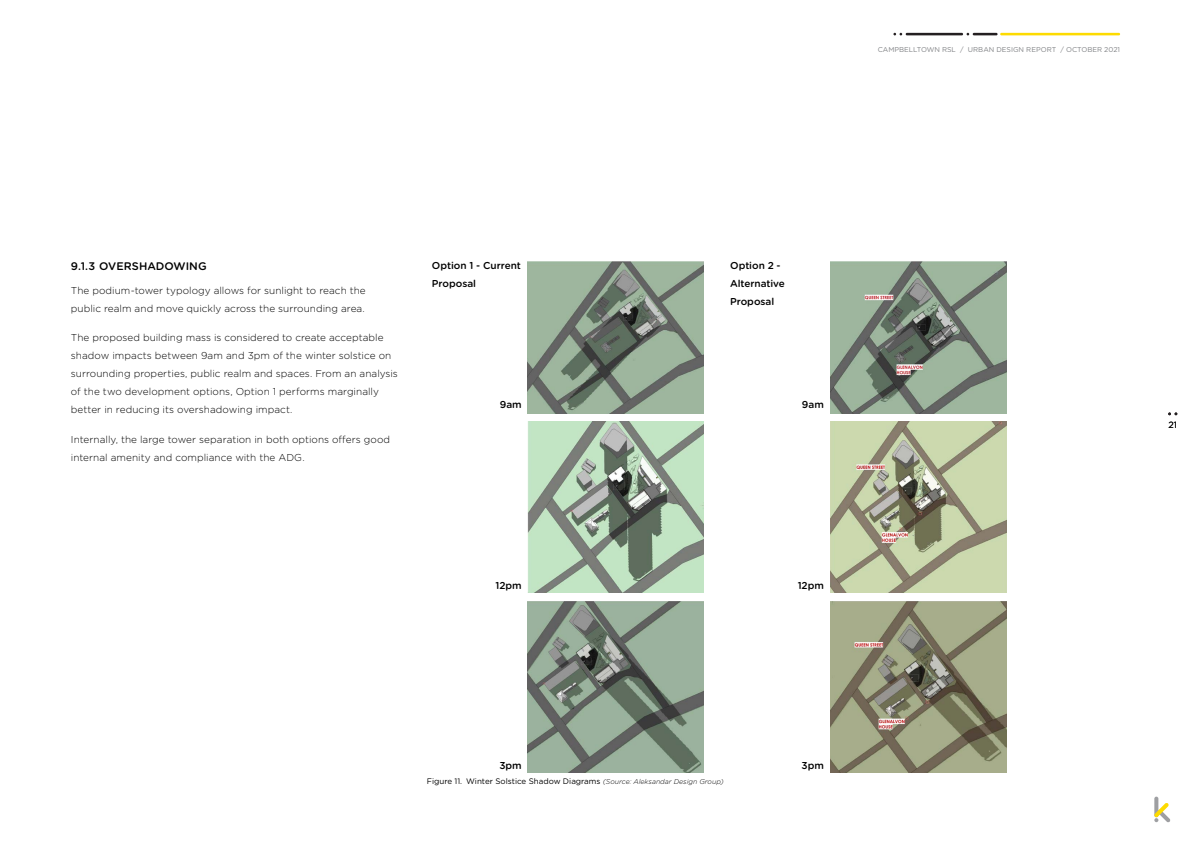
<style>
.page{position:relative;width:1191px;height:842px;background:#fff}
.page>*{position:absolute;margin:0;border:0;box-sizing:border-box;transform-origin:0 0}
.t1{font:500 11px "Gotham Rounded";color:#000}
.t2{font:300 10px/18px "Gotham Rounded";letter-spacing:.005em;color:#000}
.t3{font:500 10px/18px "Gotham Rounded";color:#000}
.t4{font:9px "Gotham Rounded";color:#000}
.t5{font:8px "Gotham Rounded";color:#000}
.t6{font:7px "Gotham Rounded";color:#808285}
.s1{font-weight:300;font-style:italic;font-size:7px}
</style>
<div class="page">
<svg style="left:1154px;top:797px;width:16px;height:25px"></svg>
<svg style="left:893px;top:33px;width:227px;height:2px"></svg>
<svg style="left:1168px;top:412px;width:9px;height:3px"></svg>
<img style="left:527px;top:261px;width:177px;height:153px">
<img style="left:830px;top:261px;width:176px;height:153px">
<img style="left:527px;top:422px;width:177px;height:171px">
<img style="left:830px;top:422px;width:176px;height:171px">
<img style="left:527px;top:602px;width:177px;height:170px">
<img style="left:830px;top:602px;width:176px;height:170px">
<p class="t6" style="left:877px;top:45px;width:244px">CAMPBELLTOWN RSL / URBAN DESIGN REPORT / OCTOBER 2021</p>
<p class="t1" style="left:71px;top:258px;width:137px">9.1.3 OVERSHADOWING</p>
<p class="t2" style="left:71px;top:281px;width:296px">The podium-tower typology allows for sunlight to reach the public realm and move quickly across the surrounding area.</p>
<p class="t2" style="left:71px;top:328px;width:328px">The proposed building mass is considered to create acceptable shadow impacts between 9am and 3pm of the winter solstice on surrounding properties, public realm and spaces. From an analysis of the two development options, Option 1 performs marginally better in reducing its overshadowing impact.</p>
<p class="t2" style="left:71px;top:430px;width:321px">Internally, the large tower separation in both options offers good internal amenity and compliance with the ADG.</p>
<p class="t3" style="left:432px;top:256px;width:91px">Option 1 - Current<br>Proposal</p>
<p class="t3" style="left:730px;top:256px;width:56px">Option 2 -<br>Alternative<br>Proposal</p>
<p class="t3" style="left:500px;top:395px;width:24px">9am</p>
<p class="t3" style="left:802px;top:395px;width:24px">9am</p>
<p class="t3" style="left:495px;top:576px;width:28px">12pm</p>
<p class="t3" style="left:797px;top:576px;width:28px">12pm</p>
<p class="t3" style="left:499px;top:755px;width:24px">3pm</p>
<p class="t3" style="left:801px;top:755px;width:24px">3pm</p>
<p class="t5" style="left:427px;top:776px;width:298px">Figure 11. Winter Solstice Shadow Diagrams <span class="s1">(Source: Aleksandar Design Group)</span></p>
<p class="t4" style="left:1168px;top:419px;width:10px">21</p>
</div>
